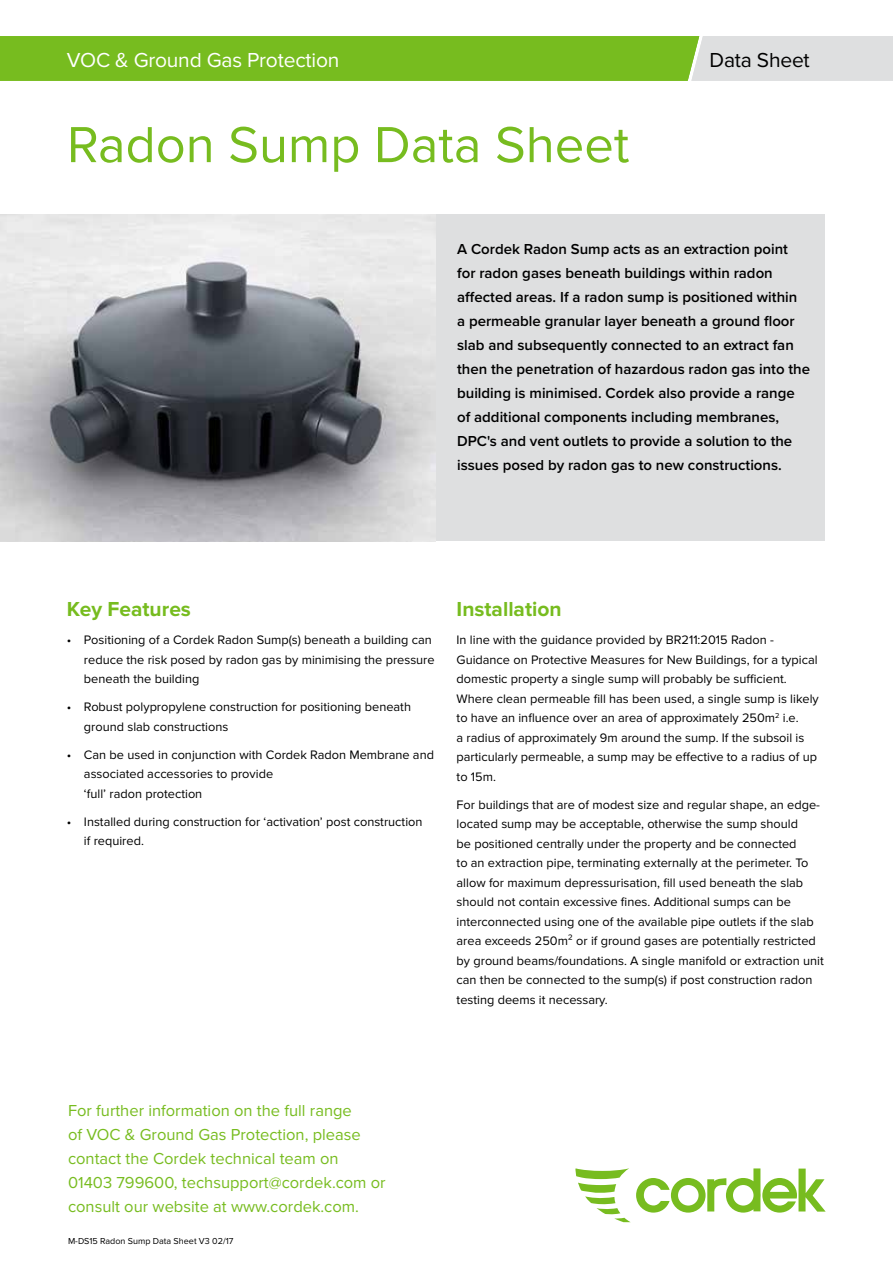
<style>
.page{position:relative;width:893px;height:1263px;background:#fff}
.page>*{position:absolute;margin:0;border:0;box-sizing:border-box;transform-origin:0 0}
.t1{font:52.5px "Proxima Nova";color:#77bc1f}
.t2{font:21px "Proxima Nova";letter-spacing:-.01em;color:#fff}
.t3{font:700 21px "Proxima Nova";color:#77bc1f}
.t4{font:21px "Proxima Nova";letter-spacing:-.01em;color:#000}
.t5{font:16.5px/24px "Proxima Nova";color:#77bc1f}
.t6{font:600 15px/24px "Proxima Nova";color:#000}
.t7{font:12.75px/19.5px "Proxima Nova";color:#000}
.t8{font:9px "Proxima Nova";color:#000}
</style>
<div class="page">
<svg style="left:575px;top:1168px;width:251px;height:54px"></svg>
<svg style="left:0;top:36px;width:893px;height:45px;background:#8ec34a"></svg>
<div style="left:436px;top:215px;width:389px;height:326px;background:#dedfe0"></div>
<img style="left:0;top:215px;width:436px;height:326px">
<h2 class="t2" style="left:67px;top:48px;width:274px">VOC &amp; Ground Gas Protection</h2>
<h2 class="t4" style="left:709px;top:48px;width:102px">Data Sheet</h2>
<h2 class="t2" style="left:67px;top:48px;width:276px">Cordek C nstruction Solutions</h2>
<h1 class="t1" style="left:67px;top:114px;width:564px">Radon Sump Data Sheet</h1>
<p class="t6" style="left:457px;top:238px;width:354px">A Cordek Radon Sump acts as an extraction point for radon gases beneath buildings within radon affected areas. If a radon sump is positioned within<br>a permeable granular layer beneath a ground floor slab and subsequently connected to an extract fan then the penetration of hazardous radon gas into the building is minimised. Cordek also provide a range of additional components including membranes, DPC's and vent outlets to provide a solution to the issues posed by radon gas to new constructions.</p>
<h2 class="t3" style="left:67px;top:597px;width:126px">Key Features</h2>
<p class="t7" style="left:84px;top:630px;width:352px;text-indent:-17px">• Positioning of a Cordek Radon Sump(s) beneath a building can reduce the risk posed by radon gas by minimising the pressure beneath the building</p>
<p class="t7" style="left:84px;top:697px;width:329px;text-indent:-17px">• Robust polypropylene construction for positioning beneath ground slab constructions</p>
<p class="t7" style="left:84px;top:745px;width:352px;text-indent:-17px">• Can be used in conjunction with Cordek Radon Membrane and associated accessories to provide<br>‘full’ radon protection</p>
<p class="t7" style="left:84px;top:812px;width:340px;text-indent:-17px">• Installed during construction for ‘activation’ post construction if required.</p>
<h2 class="t3" style="left:457px;top:597px;width:107px">Installation</h2>
<p class="t7" style="left:457px;top:630px;width:364px">In line with the guidance provided by BR211:2015 Radon - Guidance on Protective Measures for New Buildings, for a typical domestic property a single sump will probably be sufficient.<br>Where clean permeable fill has been used, a single sump is likely to have an influence over an area of approximately 250m<sup>2</sup> i.e.<br>a radius of approximately 9m around the sump. If the subsoil is particularly permeable, a sump may be effective to a radius of up to 15m.</p>
<p class="t7" style="left:457px;top:795px;width:369px">For buildings that are of modest size and regular shape, an edge&shy;located sump may be acceptable, otherwise the sump should<br>be positioned centrally under the property and be connected<br>to an extraction pipe, terminating externally at the perimeter. To allow for maximum depressurisation, fill used beneath the slab should not contain excessive fines. Additional sumps can be interconnected using one of the available pipe outlets if the slab area exceeds 250m² or if ground gases are potentially restricted by ground beams/foundations. A single manifold or extraction unit can then be connected to the sump(s) if post construction radon testing deems it necessary.</p>
<p class="t5" style="left:68px;top:1099px;width:319px">For further information on the full range<br>of VOC &amp; Ground Gas Protection, please contact the Cordek technical team on 01403 799600, techsupport@cordek.com or consult our website at www.cordek.com.</p>
<p class="t8" style="left:68px;top:1235px;width:167px">M-DS15 Radon Sump Data Sheet V3 02/17</p>
</div>
